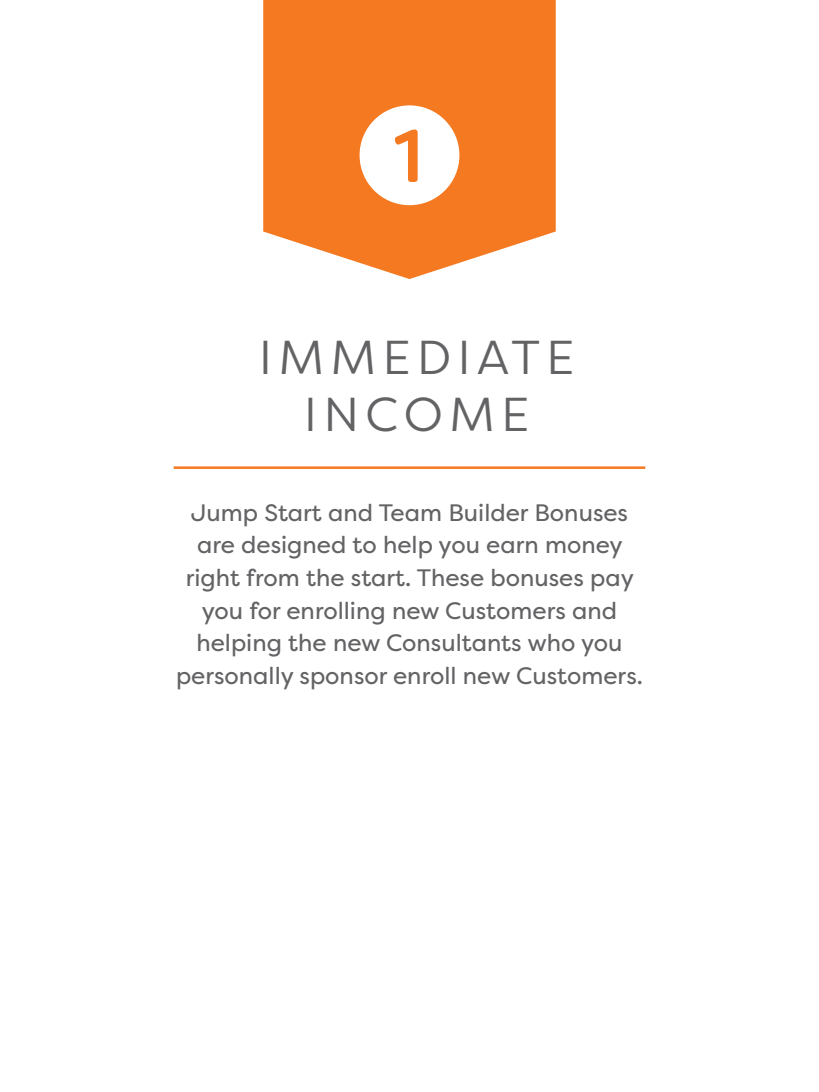
<style>
.page{position:relative;width:819px;height:1092px;background:#fff}
.page>*{position:absolute;margin:0;border:0;box-sizing:border-box;transform-origin:0 0}
.t1{font:500 74.75px "Energy Soft";color:#f47921}
.t2{font:47.5px/57px "Energy";letter-spacing:.13em;color:#636366;text-align:center}
.Body_Copy{font:23.75px/32.5px "Energy";color:#636366;text-align:center}
</style>
<div class="page">
<svg style="left:263px;top:0;width:292px;height:279px;background:#f58536"></svg>
<div style="left:359px;top:105px;width:100px;height:100px;background:#fff;border-radius:50%"></div>
<hr style="left:174px;top:466px;width:471px;height:3px;background:#f47921">
<p class="t1" style="left:393px;top:107px;width:31px">1</p>
<p class="t2" style="left:259px;top:327px;width:317px">IMMEDIATE<br>INCOME</p>
<p class="Body_Copy" style="left:176px;top:496px;width:468px">Jump Start and Team Builder Bonuses are designed to help you earn money right from the start. These bonuses pay you for enrolling new Customers and helping the new Consultants who you personally sponsor enroll new Customers.</p>
</div>
